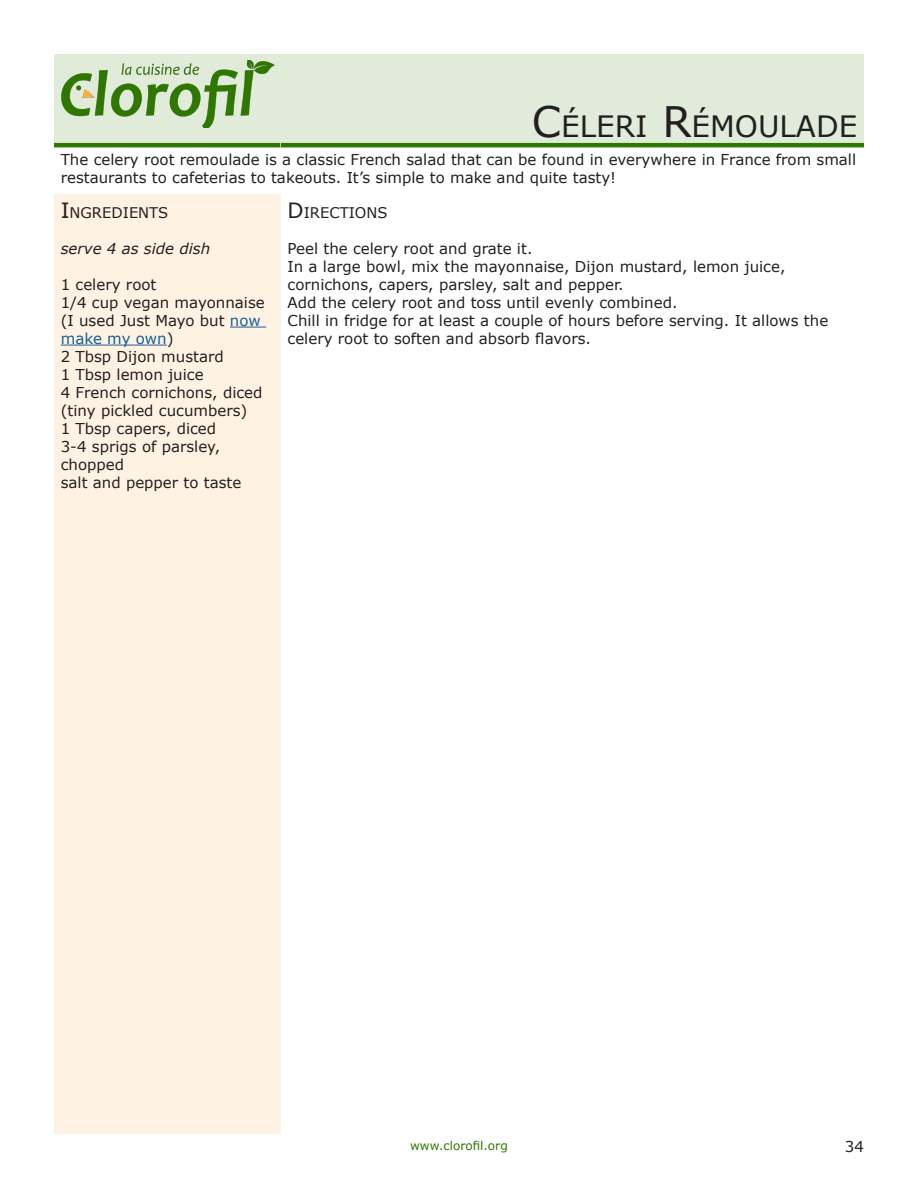
<style>
.page{position:relative;width:918px;height:1188px;background:#fff}
.page>*{position:absolute;margin:0;border:0;box-sizing:border-box;transform-origin:0 0}
.t1{font:29.4px "Verdana";color:#231f20}
.ingredients{font:15px/18px "Verdana";color:#231f20}
.ingredients-2{font:italic 15px "Verdana";color:#231f20}
.ingredients-3{font:14.7px "Verdana";color:#231f20}
.t2{font:12px "Verdana";color:#2f7800}
.s1{font-size:42px}
.s2{font-size:21px}
.s3{color:#175d9e}
</style>
<div class="page">
<div style="left:54px;top:54px;width:227px;height:93px;background:#e0ebd9"></div>
<hr style="left:54px;top:143px;width:227px;height:4px;background:#2f7800">
<img style="left:61px;top:61px;width:213px;height:67px">
<div style="left:54px;top:195px;width:227px;height:939px;background:#fef3e2"></div>
<hr style="left:230px;top:327px;width:36px;height:1px;background:#175d9e">
<hr style="left:61px;top:345px;width:106px;height:1px;background:#175d9e">
<div style="left:281px;top:54px;width:583px;height:93px;background:#e0ebd9"></div>
<hr style="left:281px;top:143px;width:583px;height:4px;background:#2f7800">
<p class="t1" style="left:532px;top:106px;width:327px"><span class="s1">C</span>ÉLERI <span class="s1">R</span>ÉMOULADE</p>
<p class="ingredients" style="left:61px;top:150px;width:797px">The celery root remoulade is a classic French salad that can be found in everywhere in France from small restaurants to cafeterias to takeouts. It’s simple to make and quite tasty!</p>
<p class="ingredients-3" style="left:61px;top:202px;width:109px"><span class="s2">I</span>NGREDIENTS</p>
<p class="ingredients-2" style="left:61px;top:239px;width:151px">serve 4 as side dish</p>
<p class="ingredients" style="left:61px;top:275px;width:97px">1 celery root</p>
<p class="ingredients" style="left:61px;top:293px;width:206px">1/4 cup vegan mayonnaise (I used Just Mayo but <span class="s3">now make my own</span>)</p>
<p class="ingredients" style="left:61px;top:347px;width:165px">2 Tbsp Dijon mustard</p>
<p class="ingredients" style="left:61px;top:365px;width:144px">1 Tbsp lemon juice</p>
<p class="ingredients" style="left:61px;top:383px;width:203px">4 French cornichons, diced (tiny pickled cucumbers)</p>
<p class="ingredients" style="left:61px;top:419px;width:157px">1 Tbsp capers, diced</p>
<p class="ingredients" style="left:61px;top:437px;width:161px">3-4 sprigs of parsley, chopped</p>
<p class="ingredients" style="left:61px;top:473px;width:182px">salt and pepper to taste</p>
<p class="ingredients-3" style="left:288px;top:202px;width:102px"><span class="s2">D</span>IRECTIONS</p>
<p class="ingredients" style="left:288px;top:239px;width:246px">Peel the celery root and grate it.</p>
<p class="ingredients" style="left:288px;top:257px;width:499px">In a large bowl, mix the mayonnaise, Dijon mustard, lemon juice, cornichons, capers, parsley, salt and pepper.</p>
<p class="ingredients" style="left:288px;top:293px;width:392px">Add the celery root and toss until evenly combined.</p>
<p class="ingredients" style="left:288px;top:311px;width:542px">Chill in fridge for at least a couple of hours before serving. It allows the celery root to soften and absorb flavors.</p>
<p class="t2" style="left:410px;top:1137px;width:99px">www.clorofil.org</p>
<p class="ingredients" style="left:845px;top:1137px;width:21px">34</p>
</div>
